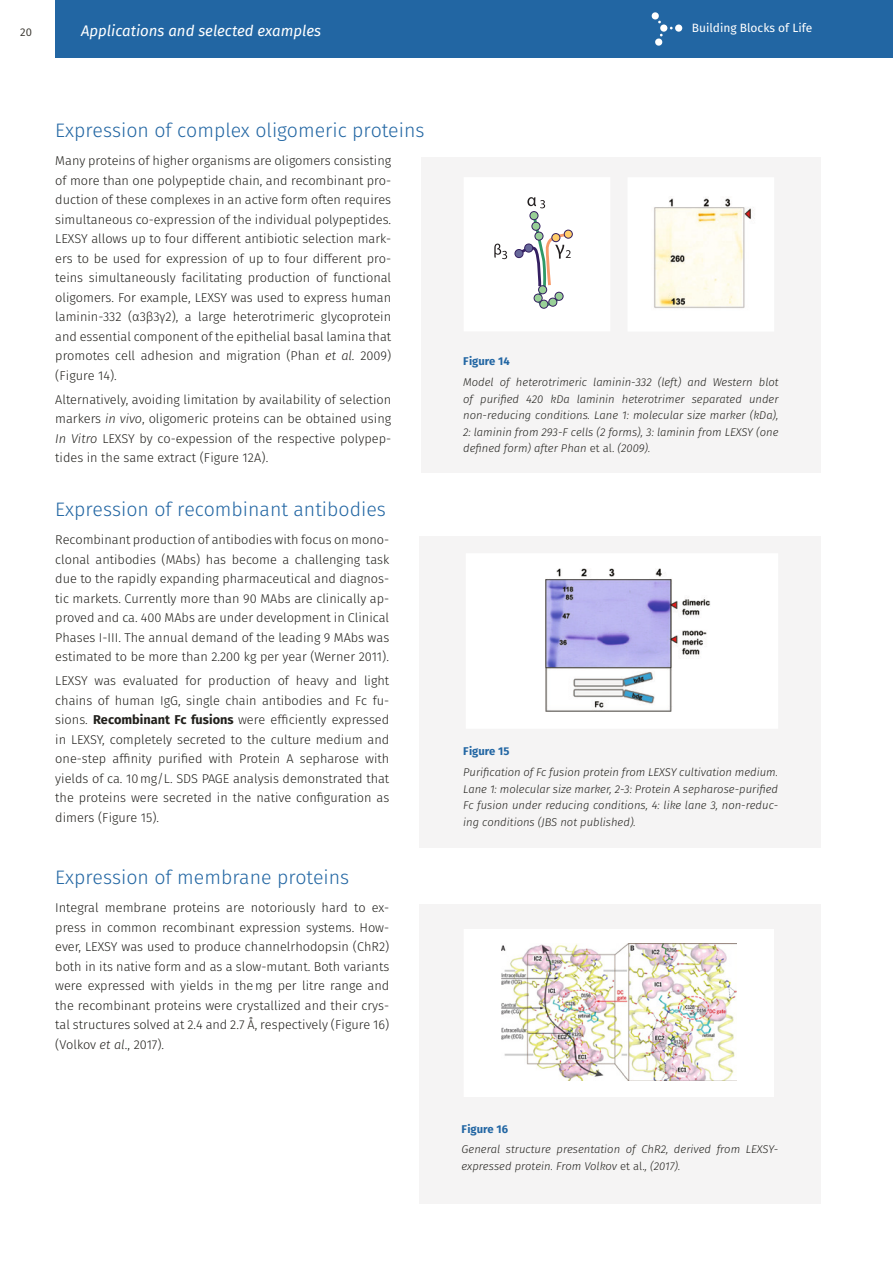
<style>
.page{position:relative;width:893px;height:1263px;background:#fff}
.page>*{position:absolute;margin:0;border:0;box-sizing:border-box;transform-origin:0 0}
.t1{font:300 19.5px "Fira Sans";color:#2266a3}
.t2{font:italic 15px "Fira Sans";color:#fff}
.t3{font:300 12.75px/19.5px "Fira Sans";color:#21201c;text-align:justify}
.t4{font:12px "Fira Sans";color:#fff}
.t5{font:italic 300 11.25px/16.5px "Fira Sans";color:#21201c;text-align:justify}
.t6{font:700 11.25px "Fira Sans";color:#2266a3}
.t7{font:11.25px "Fira Sans";color:#38352f}
.s1{font-style:italic}
.s2{font-weight:700}
.s3{font-style:normal}
</style>
<div class="page">
<div style="left:55px;top:0;width:838px;height:57px;background:#2266a3"></div>
<div style="left:675px;top:24px;width:7px;height:8px;background:#fff;border-radius:50%"></div>
<div style="left:660px;top:24px;width:7px;height:8px;background:#fff;border-radius:50%"></div>
<svg style="left:651px;top:12px;width:10px;height:12px"></svg>
<svg style="left:655px;top:34px;width:8px;height:12px"></svg>
<div style="left:421px;top:157px;width:400px;height:315px;background:#f5f4f4"></div>
<div style="left:419px;top:536px;width:402px;height:311px;background:#f5f4f4"></div>
<div style="left:464px;top:177px;width:146px;height:154px;background:#fff"></div>
<div style="left:466px;top:553px;width:312px;height:176px;background:#fff"></div>
<div style="left:515px;top:249px;width:8px;height:9px;border:1px solid #341f61;border-radius:50%"></div>
<div style="left:564px;top:230px;width:9px;height:9px;border:1px solid #341f61;border-radius:50%"></div>
<svg style="left:494px;top:244px;width:13px;height:15px"></svg>
<svg style="left:517px;top:197px;width:54px;height:112px"></svg>
<div style="left:627px;top:177px;width:147px;height:155px;background:#fff"></div>
<img style="left:654px;top:198px;width:98px;height:111px">
<img style="left:546px;top:568px;width:165px;height:143px">
<div style="left:419px;top:903px;width:402px;height:300px;background:#f5f4f4"></div>
<div style="left:464px;top:929px;width:310px;height:168px;background:#fff"></div>
<img style="left:501px;top:944px;width:236px;height:137px">
<p class="t7" style="left:20px;top:24px;width:13px">20</p>
<p class="t2" style="left:81px;top:20px;width:241px">Applications and selected examples</p>
<p class="t4" style="left:692px;top:19px;width:122px">Building Blocks of Life</p>
<h1 class="t1" style="left:55px;top:117px;width:371px">Expression of complex oligomeric proteins</h1>
<p class="t3" style="left:55px;top:151px;width:337px">Many proteins of higher organisms are oligomers consisting of more than one polypeptide chain, and recombinant pro&shy;duction of these complexes in an active form often requires simultaneous co-expression of the individual polypeptides.<br>LEXSY allows up to four different antibiotic selection mark&shy;ers to be used for expression of up to four different pro&shy;teins simultaneously facilitating production of functional oligomers. For example, LEXSY was used to express human laminin-332 (α3β3γ2), a large heterotrimeric glycoprotein and essential component of the epithelial basal lamina that promotes cell adhesion and migration (Phan <span class="s1">et al.</span> 2009) (Figure 14).</p>
<p class="t3" style="left:55px;top:389px;width:337px">Alternatively, avoiding limitation by availability of selection markers <span class="s1">in vivo</span>, oligomeric proteins can be obtained using <span class="s1">In Vitro</span> LEXSY by co-expession of the respective polypep&shy;tides in the same extract (Figure 12A).</p>
<h1 class="t1" style="left:55px;top:496px;width:332px">Expression of recombinant antibodies</h1>
<p class="t3" style="left:55px;top:530px;width:335px">Recombinant production of antibodies with focus on mono&shy;clonal antibodies (MAbs) has become a challenging task due to the rapidly expanding pharmaceutical and diagnos&shy;tic markets. Currently more than 90 MAbs are clinically ap&shy;proved and ca. 400 MAbs are under development in Clinical Phases I-III. The annual demand of the leading 9 MAbs was estimated to be more than 2.200 kg per year (Werner 2011).</p>
<p class="t3" style="left:55px;top:671px;width:336px">LEXSY was evaluated for production of heavy and light chains of human IgG, single chain antibodies and Fc fu&shy;sions. <span class="s2">Recombinant Fc fusions</span> were efficiently expressed in LEXSY, completely secreted to the culture medium and one-step affinity purified with Protein A sepharose with yields of ca. 10mg/L. SDS PAGE analysis demonstrated that the proteins were secreted in the native configuration as dimers (Figure 15).</p>
<h1 class="t1" style="left:55px;top:863px;width:295px">Expression of membrane proteins</h1>
<p class="t3" style="left:55px;top:898px;width:336px">Integral membrane proteins are notoriously hard to ex&shy;press in common recombinant expression systems. How&shy;ever, LEXSY was used to produce channelrhodopsin (ChR2) both in its native form and as a slow-mutant. Both variants were expressed with yields in themg per litre range and the recombinant proteins were crystallized and their crys&shy;tal structures solved at 2.4 and 2.7 Å, respectively (Figure 16) (Volkov <span class="s1">et al</span>., 2017).</p>
<p class="t6" style="left:463px;top:352px;width:48px">Figure 14</p>
<p class="t5" style="left:463px;top:374px;width:317px">Model of heterotrimeric laminin-332 (left) and Western blot of purified 420 kDa laminin heterotrimer separated under non-reducing conditions. Lane 1: molecular size marker (kDa), 2: laminin from 293-F cells (2 forms), 3: laminin from LEXSY (one defined form) after Phan <span class="s3">et al.</span> (2009).</p>
<p class="t6" style="left:463px;top:742px;width:48px">Figure 15</p>
<p class="t5" style="left:463px;top:764px;width:316px">Purification of Fc fusion protein from LEXSY cultivation medium.<br>Lane 1: molecular size marker, 2-3: Protein A sepharose-purified Fc fusion under reducing conditions, 4: like lane 3, non-reduc&shy;ing conditions (JBS not published).</p>
<p class="t6" style="left:462px;top:1119px;width:48px">Figure 16</p>
<p class="t5" style="left:462px;top:1141px;width:318px">General structure presentation of ChR2, derived from LEXSY&shy;expressed protein. From Volkov <span class="s3">et al.</span>, (2017).</p>
</div>
